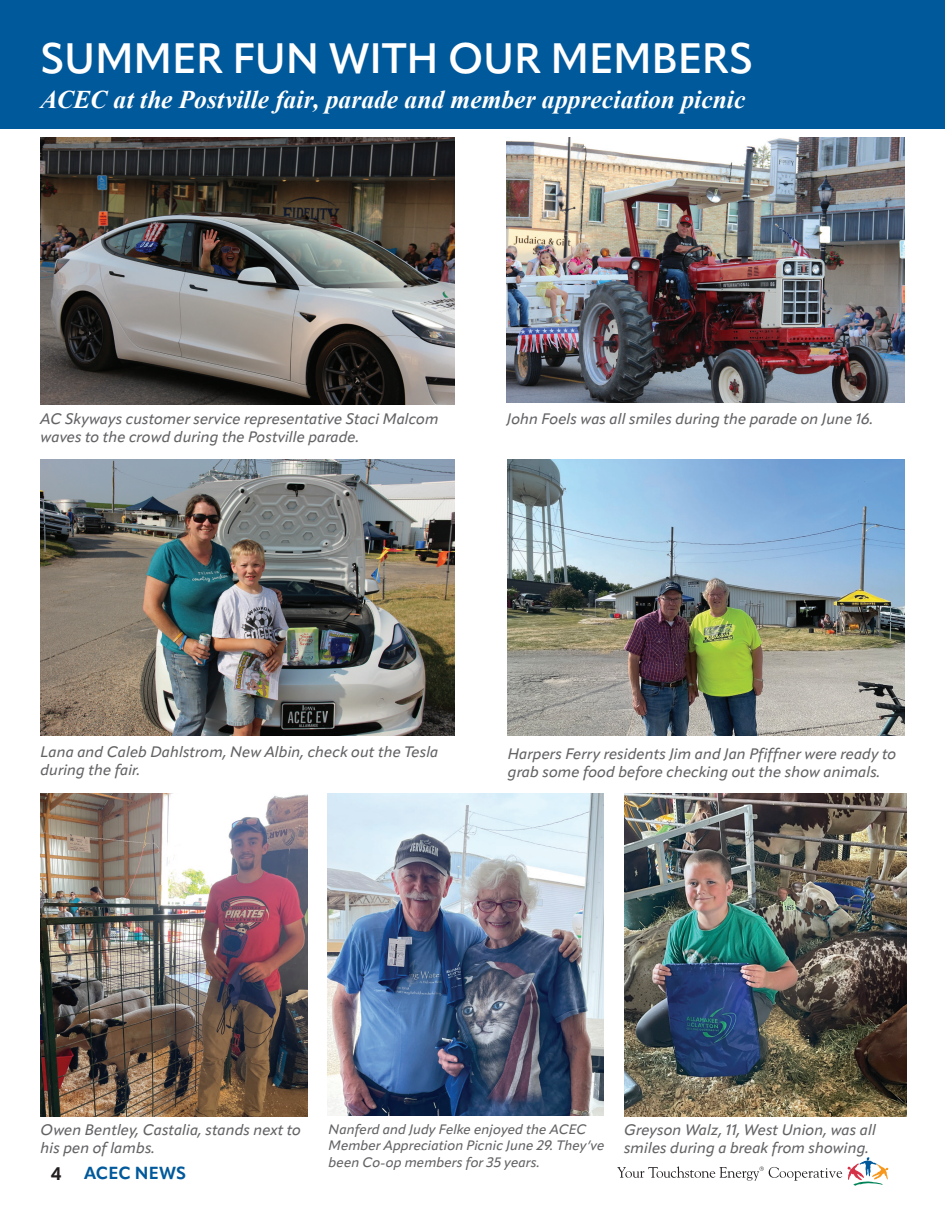
<style>
.page{position:relative;width:945px;height:1215px;background:#fff}
.page>*{position:absolute;margin:0;border:0;box-sizing:border-box;transform-origin:0 0}
.t1{font:600 42px "Apparat";letter-spacing:-.005em;color:#fff}
.t2{font:italic 700 25.5px "Times New Roman";color:#fff}
.t3{font:700 18px "Apparat";color:#231f20}
.t4{font:700 17.25px "Apparat";color:#00599b}
.t5{font:italic 500 15px/18px "Apparat";color:#636366}
.t6{font:italic 500 13.5px/16.5px "Apparat";color:#636366}
</style>
<div class="page">
<svg style="left:617px;top:1157px;width:271px;height:29px"></svg>
<div style="left:0;top:0;width:945px;height:128px;background:#00599b"></div>
<img style="left:624px;top:793px;width:282px;height:323px">
<img style="left:508px;top:459px;width:396px;height:276px">
<img style="left:328px;top:793px;width:275px;height:323px">
<img style="left:40px;top:459px;width:414px;height:276px">
<img style="left:507px;top:138px;width:397px;height:265px">
<img style="left:40px;top:793px;width:267px;height:323px">
<img style="left:40px;top:138px;width:414px;height:266px">
<h1 class="t1" style="left:40px;top:32px;width:714px">SUMMER FUN WITH OUR MEMBERS</h1>
<h2 class="t2" style="left:40px;top:81px;width:706px">ACEC at the Postville fair, parade and member appreciation picnic</h2>
<p class="t5" style="left:40px;top:410px;width:400px">AC Skyways customer service representative Staci Malcom waves to the crowd during the Postville parade.</p>
<p class="t5" style="left:507px;top:410px;width:368px">John Foels was all smiles during the parade on June 16.</p>
<p class="t5" style="left:41px;top:743px;width:399px">Lana and Caleb Dahlstrom, New Albin, check out the Tesla during the fair.</p>
<p class="t5" style="left:508px;top:745px;width:390px">Harpers Ferry residents Jim and Jan Pfiffner were ready to grab some food before checking out the show animals.</p>
<p class="t5" style="left:40px;top:1121px;width:262px">Owen Bentley, Castalia, stands next to his pen of lambs.</p>
<p class="t3" style="left:51px;top:1162px;width:12px">4</p>
<p class="t4" style="left:84px;top:1162px;width:103px">ACEC NEWS</p>
<p class="t6" style="left:329px;top:1121px;width:277px">Nanferd and Judy Felke enjoyed the ACEC<br>Member Appreciation Picnic June 29. They’ve been Co-op members for 35 years.</p>
<p class="t5" style="left:624px;top:1121px;width:253px">Greyson Walz, 11, West Union, was all smiles during a break from showing.</p>
</div>
